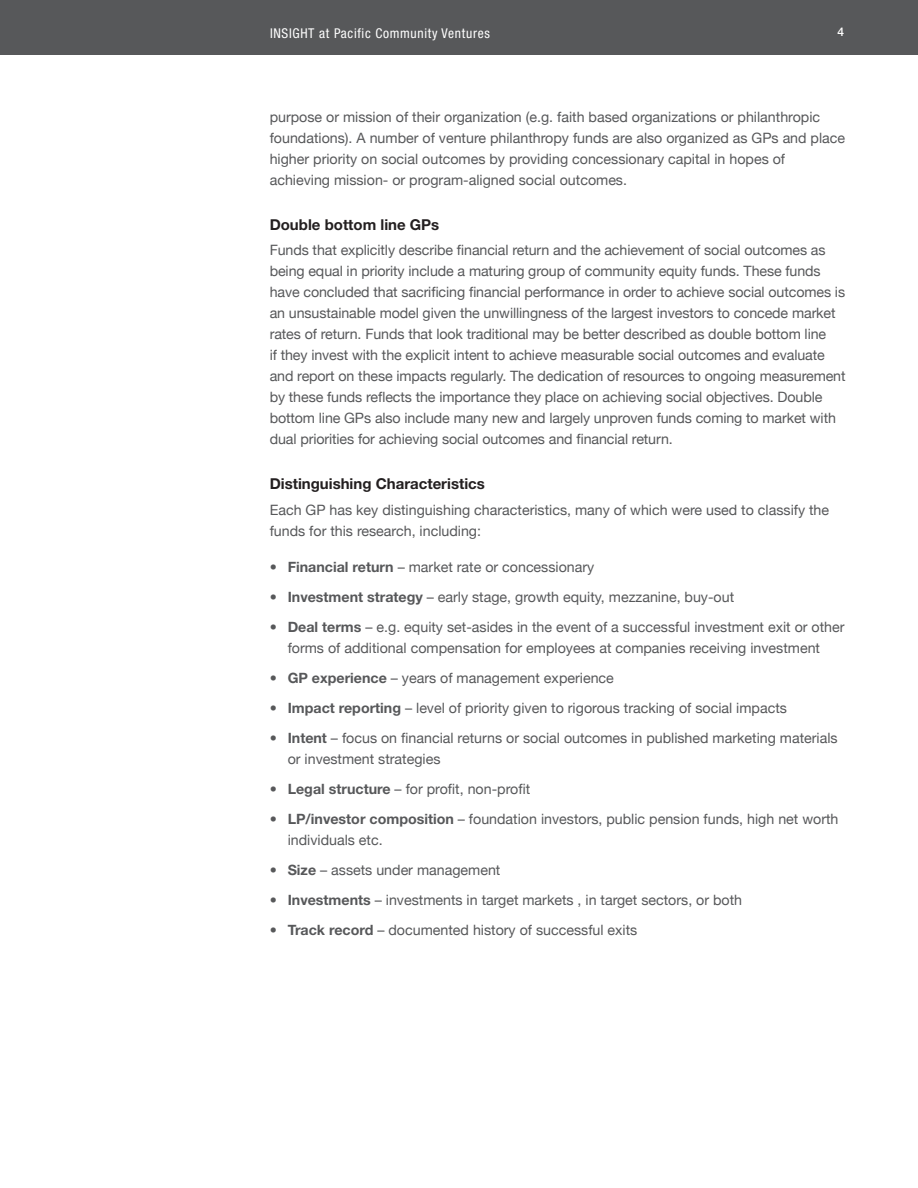
<style>
.page{position:relative;width:918px;height:1188px;background:#fff}
.page>*{position:absolute;margin:0;border:0;box-sizing:border-box;transform-origin:0 0}
.Subheads{font:700 15px "Helvetica Neue";color:#231f20}
.t1{font:14.25px/21px "Helvetica Neue";color:#57585a}
.t2{font:condensed 13.5px "Helvetica Neue";letter-spacing:.05em;color:#fff}
.t3{font:500 12px "Helvetica Neue";color:#fff}
.s1{font-weight:700}
</style>
<div class="page">
<div style="left:0;top:0;width:918px;height:55px;background:#57585a"></div>
<p class="t2" style="left:270px;top:25px;width:221px">INSIGHT at Pacific Community Ventures</p>
<p class="t3" style="left:838px;top:25px;width:8px">4</p>
<p class="t1" style="left:270px;top:106px;width:577px">purpose or mission of their organization (e.g. faith based organizations or philanthropic foundations). A number of venture philanthropy funds are also organized as GPs and place higher priority on social outcomes by providing concessionary capital in hopes of achieving mission- or program-aligned social outcomes.</p>
<p class="Subheads" style="left:270px;top:215px;width:171px">Double bottom line GPs</p>
<p class="t1" style="left:270px;top:239px;width:577px">Funds that explicitly describe financial return and the achievement of social outcomes as being equal in priority include a maturing group of community equity funds. These funds have concluded that sacrificing financial performance in order to achieve social outcomes is an unsustainable model given the unwillingness of the largest investors to concede market rates of return. Funds that look traditional may be better described as double bottom line<br>if they invest with the explicit intent to achieve measurable social outcomes and evaluate and report on these impacts regularly. The dedication of resources to ongoing measurement by these funds reflects the importance they place on achieving social objectives. Double bottom line GPs also include many new and largely unproven funds coming to market with dual priorities for achieving social outcomes and financial return.</p>
<p class="Subheads" style="left:270px;top:474px;width:217px">Distinguishing Characteristics</p>
<p class="t1" style="left:270px;top:499px;width:561px">Each GP has key distinguishing characteristics, many of which were used to classify the funds for this research, including:</p>
<p class="t1" style="left:270px;top:556px;width:326px">• <span class="s1">Financial return</span> – market rate or concessionary</p>
<p class="t1" style="left:270px;top:586px;width:466px">• <span class="s1">Investment strategy</span> – early stage, growth equity, mezzanine, buy-out</p>
<p class="t1" style="left:270px;top:616px;width:576px;text-align:center">• <span class="s1">Deal terms</span> – e.g. equity set-asides in the event of a successful investment exit or other forms of additional compensation for employees at companies receiving investment</p>
<p class="t1" style="left:270px;top:667px;width:346px">• <span class="s1">GP experience</span> – years of management experience</p>
<p class="t1" style="left:270px;top:697px;width:519px">• <span class="s1">Impact reporting</span> – level of priority given to rigorous tracking of social impacts</p>
<p class="t1" style="left:288px;top:727px;width:552px;text-indent:-18px">• <span class="s1">Intent</span> – focus on financial returns or social outcomes in published marketing materials or investment strategies</p>
<p class="t1" style="left:270px;top:778px;width:262px">• <span class="s1">Legal structure</span> – for profit, non-profit</p>
<p class="t1" style="left:288px;top:808px;width:552px;text-indent:-18px">• <span class="s1">LP/investor composition</span> – foundation investors, public pension funds, high net worth individuals etc.</p>
<p class="t1" style="left:270px;top:859px;width:232px">• <span class="s1">Size</span> – assets under management</p>
<p class="t1" style="left:270px;top:889px;width:474px">• <span class="s1">Investments</span> – investments in target markets , in target sectors, or both</p>
<p class="t1" style="left:270px;top:919px;width:369px">• <span class="s1">Track record</span> – documented history of successful exits</p>
</div>
